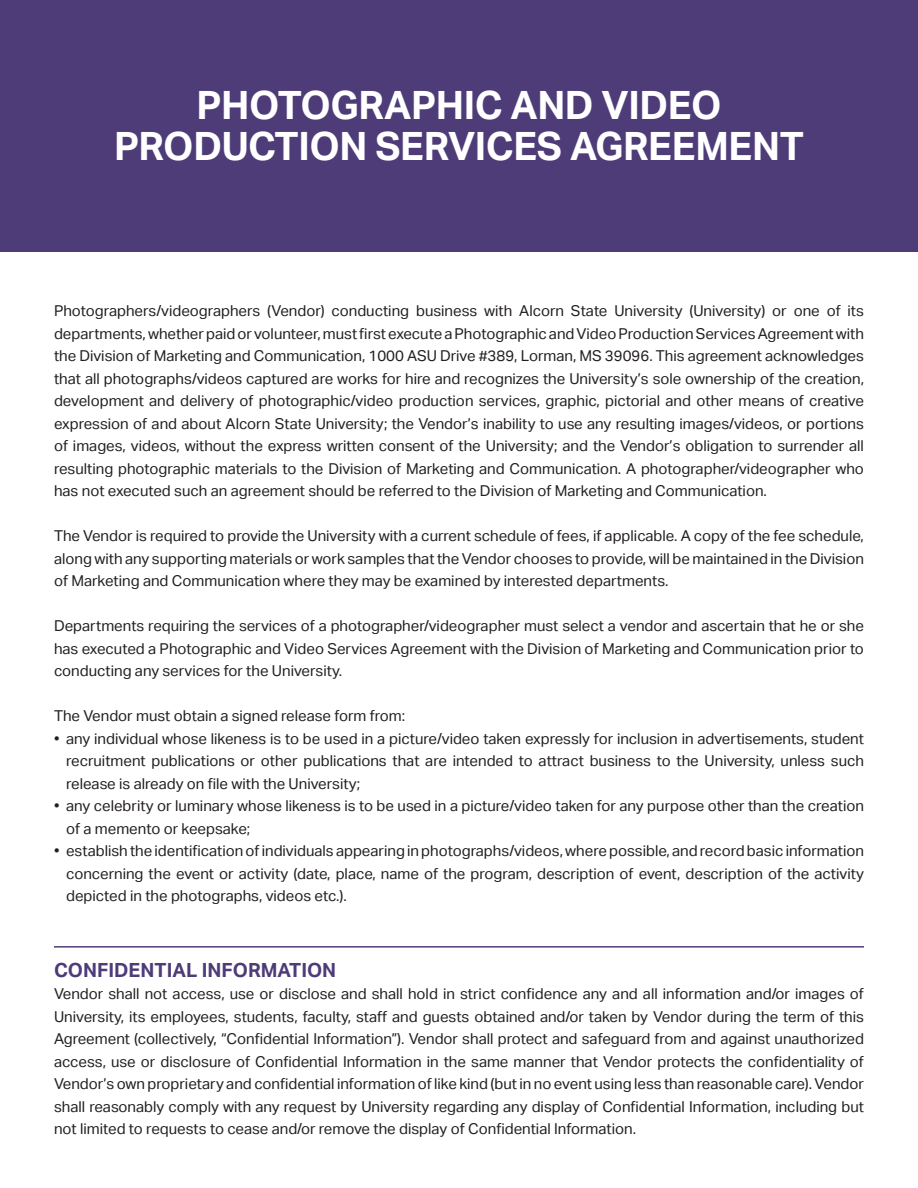
<style>
.page{position:relative;width:918px;height:1188px;background:#fff}
.page>*{position:absolute;margin:0;border:0;box-sizing:border-box;transform-origin:0 0}
.t1{font:700 39px/40.5px "Aktiv Grotesk";letter-spacing:-.01em;color:#fff;text-align:center}
.t2{font:700 19.5px "Aktiv Grotesk";color:#4e3c79}
.t3{font:15px/22.5px "Aktiv Grotesk";color:#231f20;text-align:justify}
</style>
<div class="page">
<div style="left:0;top:0;width:918px;height:251px;background:#4e3c79"></div>
<hr style="left:54px;top:946px;width:810px;height:2px;background:#4e3c79">
<h1 class="t1" style="left:114px;top:86px;width:691px">PHOTOGRAPHIC AND VIDEO<br>PRODUCTION SERVICES AGREEMENT</h1>
<p class="t3" style="left:54px;top:300px;width:812px">Photographers/videographers (Vendor) conducting business with Alcorn State University (University) or one of its departments, whether paid or volunteer, must first execute a Photographic and Video Production Services Agreement with the Division of Marketing and Communication, 1000 ASU Drive #389, Lorman, MS 39096. This agreement acknowledges that all photographs/videos captured are works for hire and recognizes the University’s sole ownership of the creation, development and delivery of photographic/video production services, graphic, pictorial and other means of creative expression of and about Alcorn State University; the Vendor’s inability to use any resulting images/videos, or portions of images, videos, without the express written consent of the University; and the Vendor’s obligation to surrender all resulting photographic materials to the Division of Marketing and Communication. A photographer/videographer who has not executed such an agreement should be referred to the Division of Marketing and Communication.</p>
<p class="t3" style="left:54px;top:525px;width:811px">The Vendor is required to provide the University with a current schedule of fees, if applicable. A copy of the fee schedule, along with any supporting materials or work samples that the Vendor chooses to provide, will be maintained in the Division of Marketing and Communication where they may be examined by interested departments.</p>
<p class="t3" style="left:54px;top:615px;width:812px">Departments requiring the services of a photographer/videographer must select a vendor and ascertain that he or she has executed a Photographic and Video Services Agreement with the Division of Marketing and Communication prior to conducting any services for the University.</p>
<p class="t3" style="left:54px;top:705px;width:353px">The Vendor must obtain a signed release form from:</p>
<p class="t3" style="left:66px;top:727px;width:799px;text-indent:-12px">• any individual whose likeness is to be used in a picture/video taken expressly for inclusion in advertisements, student recruitment publications or other publications that are intended to attract business to the University, unless such release is already on file with the University;</p>
<p class="t3" style="left:66px;top:795px;width:799px;text-indent:-12px">• any celebrity or luminary whose likeness is to be used in a picture/video taken for any purpose other than the creation of a memento or keepsake;</p>
<p class="t3" style="left:66px;top:840px;width:799px;text-indent:-12px">• establish the identification of individuals appearing in photographs/videos, where possible, and record basic information concerning the event or activity (date, place, name of the program, description of event, description of the activity depicted in the photographs, videos etc.).</p>
<h2 class="t2" style="left:54px;top:958px;width:284px">CONFIDENTIAL INFORMATION</h2>
<p class="t3" style="left:54px;top:983px;width:812px">Vendor shall not access, use or disclose and shall hold in strict confidence any and all information and/or images of University, its employees, students, faculty, staff and guests obtained and/or taken by Vendor during the term of this Agreement (collectively, “Confidential Information”). Vendor shall protect and safeguard from and against unauthorized access, use or disclosure of Confidential Information in the same manner that Vendor protects the confidentiality of Vendor’s own proprietary and confidential information of like kind (but in no event using less than reasonable care). Vendor shall reasonably comply with any request by University regarding any display of Confidential Information, including but not limited to requests to cease and/or remove the display of Confidential Information.</p>
</div>
